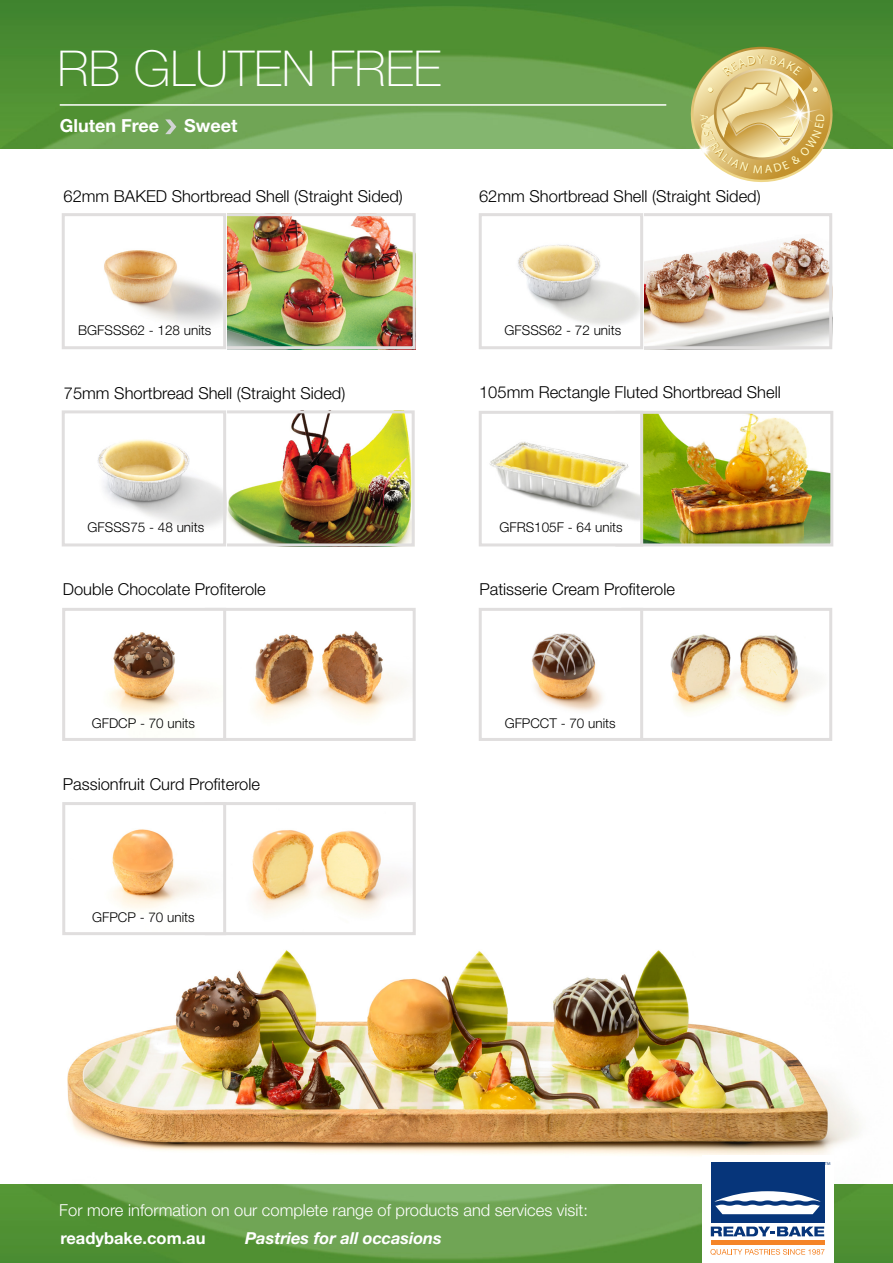
<style>
.page{position:relative;width:893px;height:1263px;background:#fff}
.page>*{position:absolute;margin:0;border:0;box-sizing:border-box;transform-origin:0 0}
.t1{font:100 49.5px "Helvetica Neue LT Pro";color:#fff}
.t2{font:700 18px "Helvetica Neue LT Pro";color:#fff}
.t3{font:300 16.5px "Helvetica Neue LT Pro";color:#000}
.t4{font:300 16.5px "Helvetica Neue LT Pro";color:#fff}
.t5{font:italic 700 16.5px "Helvetica Neue LT Pro";color:#fff}
.t6{font:700 16.5px "Helvetica Neue LT Pro";color:#fff}
.t7{font:300 13.5px "Helvetica Neue LT Pro";color:#000}
.t8{font:300 4.2px "Helvetica Neue";color:#06357a}
</style>
<div class="page">
<img style="left:67px;top:950px;width:794px;height:206px">
<img style="left:226px;top:414px;width:185px;height:128px">
<div style="left:196px;top:410px;width:219px;height:136px;border:3px solid #e0dede"></div>
<img style="left:252px;top:830px;width:155px;height:84px">
<div style="left:205px;top:802px;width:211px;height:133px;border:3px solid #e0dede"></div>
<img style="left:112px;top:806px;width:97px;height:125px">
<div style="left:62px;top:802px;width:164px;height:133px;border:3px solid #e0dede"></div>
<img style="left:0;top:0;width:893px;height:149px">
<hr style="left:60px;top:104px;width:606px;height:2px;background:#fff">
<svg style="left:165px;top:119px;width:11px;height:15px"></svg>
<img style="left:0;top:1184px;width:893px;height:79px">
<div style="left:702px;top:1156px;width:132px;height:107px;background:#fff"></div>
<div style="left:711px;top:1162px;width:113px;height:60px;background:#06357a"></div>
<div style="left:711px;top:1240px;width:113px;height:5px;background:#f58427"></div>
<svg style="left:714px;top:1191px;width:107px;height:23px"></svg>
<svg style="left:711px;top:1226px;width:113px;height:10px"></svg>
<svg style="left:710px;top:1249px;width:114px;height:6px"></svg>
<img style="left:643px;top:238px;width:185px;height:107px">
<div style="left:621px;top:213px;width:211px;height:136px;border:3px solid #e0dede"></div>
<img style="left:518px;top:217px;width:121px;height:128px">
<div style="left:479px;top:213px;width:164px;height:136px;border:3px solid #e0dede"></div>
<img style="left:226px;top:217px;width:186px;height:128px">
<div style="left:203px;top:213px;width:213px;height:136px;border:3px solid #e0dede"></div>
<img style="left:104px;top:217px;width:118px;height:128px">
<div style="left:62px;top:213px;width:164px;height:136px;border:3px solid #e0dede"></div>
<img style="left:670px;top:634px;width:145px;height:79px">
<div style="left:621px;top:608px;width:211px;height:133px;border:3px solid #e0dede"></div>
<img style="left:532px;top:612px;width:93px;height:125px">
<div style="left:479px;top:608px;width:164px;height:133px;border:3px solid #e0dede"></div>
<img style="left:255px;top:631px;width:152px;height:88px">
<div style="left:205px;top:608px;width:211px;height:133px;border:3px solid #e0dede"></div>
<img style="left:109px;top:612px;width:100px;height:125px">
<div style="left:62px;top:608px;width:164px;height:133px;border:3px solid #e0dede"></div>
<img style="left:97px;top:414px;width:125px;height:128px">
<div style="left:62px;top:410px;width:164px;height:136px;border:3px solid #e0dede"></div>
<img style="left:643px;top:415px;width:186px;height:127px">
<div style="left:615px;top:411px;width:218px;height:135px;border:3px solid #e0dede"></div>
<img style="left:489px;top:415px;width:150px;height:127px">
<div style="left:479px;top:411px;width:164px;height:135px;border:3px solid #e0dede"></div>
<svg style="left:683px;top:47px;width:157px;height:136px;background:#cac281"></svg>
<h1 class="t1" style="left:58px;top:39px;width:385px">RB GLUTEN FREE</h1>
<p class="t2" style="left:60px;top:114px;width:101px">Gluten Free</p>
<p class="t2" style="left:184px;top:114px;width:55px">Sweet</p>
<p class="t3" style="left:64px;top:186px;width:341px">62mm BAKED Shortbread Shell (Straight Sided)</p>
<p class="t3" style="left:479px;top:186px;width:283px">62mm Shortbread Shell (Straight Sided)</p>
<p class="t7" style="left:78px;top:321px;width:135px">BGFSSS62 - 128 units</p>
<p class="t3" style="left:64px;top:383px;width:283px">75mm Shortbread Shell (Straight Sided)</p>
<p class="t7" style="left:505px;top:321px;width:118px">GFSSS62 - 72 units</p>
<p class="t3" style="left:479px;top:382px;width:303px">105mm Rectangle Fluted Shortbread Shell</p>
<p class="t7" style="left:88px;top:519px;width:118px">GFSSS75 - 48 units</p>
<p class="t3" style="left:63px;top:579px;width:204px">Double Chocolate Profiterole</p>
<p class="t7" style="left:499px;top:519px;width:125px">GFRS105F - 64 units</p>
<p class="t3" style="left:479px;top:579px;width:197px">Patisserie Cream Profiterole</p>
<p class="t7" style="left:92px;top:715px;width:105px">GFDCP - 70 units</p>
<p class="t3" style="left:63px;top:774px;width:199px">Passionfruit Curd Profiterole</p>
<p class="t7" style="left:505px;top:715px;width:113px">GFPCCT - 70 units</p>
<p class="t7" style="left:92px;top:909px;width:104px">GFPCP - 70 units</p>
<p class="t4" style="left:59px;top:1200px;width:530px">For more information on our complete range of products and services visit:</p>
<p class="t6" style="left:60px;top:1227px;width:147px">readybake.com.au</p>
<p class="t5" style="left:245px;top:1227px;width:198px">Pastries for all occasions</p>
<p class="t8" style="left:825px;top:1161px;width:7px">TM</p>
</div>
